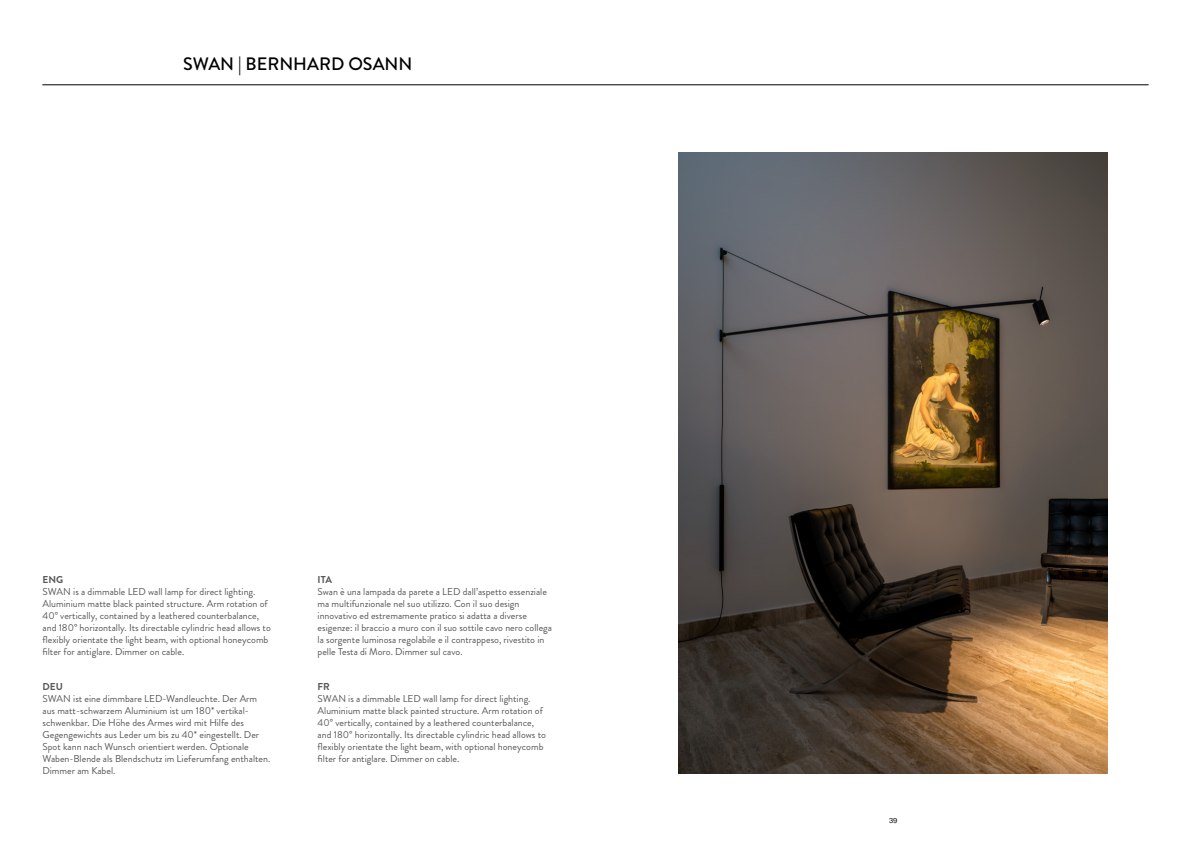
<style>
.page{position:relative;width:1191px;height:842px;background:#fff}
.page>*{position:absolute;margin:0;border:0;box-sizing:border-box;transform-origin:0 0}
.t1{font:500 18px "Brandon Grotesque";color:#000}
.t2{font:10px/12px "Brandon Grotesque";color:#575756}
.t3{font:700 10px "Brandon Grotesque";color:#575756}
.t4{font:7px "Helvetica Now Display";color:#000}
</style>
<div class="page">
<hr style="left:43px;top:85px;width:1105px;height:1px;background:#000">
<img style="left:678px;top:152px;width:429px;height:622px">
<h1 class="t1" style="left:183px;top:51px;width:231px">SWAN | BERNHARD OSANN</h1>
<p class="t3" style="left:43px;top:573px;width:22px">ENG</p>
<p class="t2" style="left:43px;top:586px;width:230px">SWAN is a dimmable LED wall lamp for direct lighting.<br>Aluminium matte black painted structure. Arm rotation of 40° vertically, contained by a leathered counterbalance, and 180° horizontally. Its directable cylindric head allows to flexibly orientate the light beam, with optional honeycomb filter for antiglare. Dimmer on cable.</p>
<p class="t3" style="left:43px;top:679px;width:22px">DEU</p>
<p class="t2" style="left:43px;top:693px;width:229px">SWAN ist eine dimmbare LED-Wandleuchte. Der Arm aus matt-schwarzem Aluminium ist um 180* vertikal&shy;schwenkbar. Die Höhe des Armes wird mit Hilfe des Gegengewichts aus Leder um bis zu 40* eingestellt. Der Spot kann nach Wunsch orientiert werden. Optionale Waben-Blende als Blendschutz im Lieferumfang enthalten.<br>Dimmer am Kabel.</p>
<p class="t3" style="left:317px;top:573px;width:16px">ITA</p>
<p class="t2" style="left:317px;top:586px;width:236px">Swan è una lampada da parete a LED dall’aspetto essenziale ma multifunzionale nel suo utilizzo. Con il suo design innovativo ed estremamente pratico si adatta a diverse esigenze: il braccio a muro con il suo sottile cavo nero collega la sorgente luminosa regolabile e il contrappeso, rivestito in pelle Testa di Moro. Dimmer sul cavo.</p>
<p class="t3" style="left:317px;top:679px;width:14px">FR</p>
<p class="t2" style="left:317px;top:693px;width:230px">SWAN is a dimmable LED wall lamp for direct lighting.<br>Aluminium matte black painted structure. Arm rotation of 40° vertically, contained by a leathered counterbalance, and 180° horizontally. Its directable cylindric head allows to flexibly orientate the light beam, with optional honeycomb filter for antiglare. Dimmer on cable.</p>
<p class="t4" style="left:889px;top:815px;width:10px">39</p>
</div>
